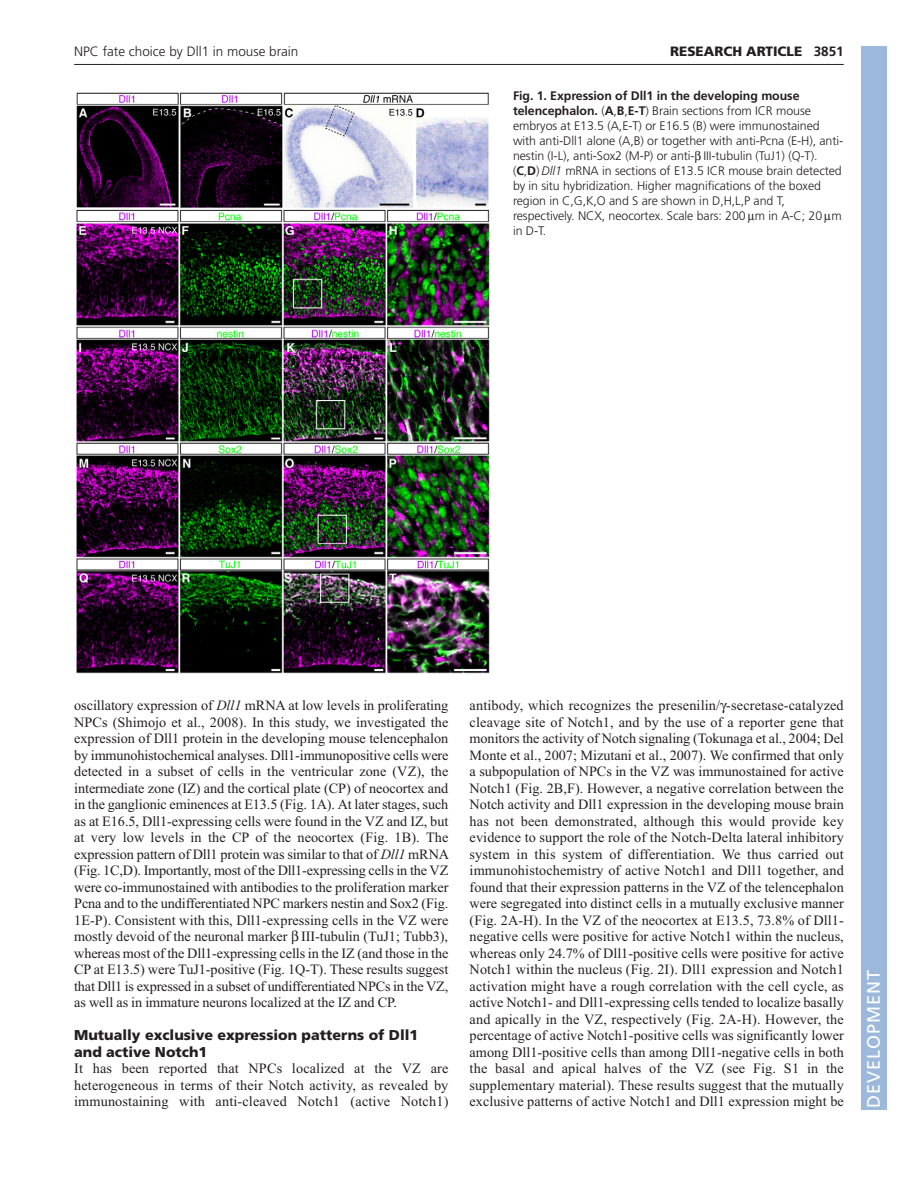
<style>
.page{position:relative;width:918px;height:1188px;background:#fff}
.page>*{position:absolute;margin:0;border:0;box-sizing:border-box;transform-origin:0 0}
.t1{font:18px "Frutiger LT Std";letter-spacing:.055em;color:#fff}
.t2{font:14.25px/16.5px "Times New Roman";color:#231f20;text-align:justify}
.t3{font:900 14.25px/16.5px "Frutiger LT Std";color:#231f20}
.t4{font:300 13.5px "Frutiger LT Std";color:#231f20}
.t5{font:900 13.5px "Frutiger LT Std";color:#231f20}
.t6{font:300 12.3px/15px "Frutiger LT Std";letter-spacing:-.005em;color:#231f20}
.s1{font-weight:700}
.s2{font-style:italic}
</style>
<div class="page">
<hr style="left:74px;top:64px;width:770px;height:1px;background:#231f20">
<img style="left:76px;top:92px;width:414px;height:582px">
<div style="left:861px;top:46px;width:25px;height:1064px;background:#9cb9db"></div>
<p class="t4" style="left:74px;top:46px;width:226px">NPC fate choice by Dll1 in mouse brain</p>
<p class="t5" style="left:670px;top:46px;width:175px">RESEARCH ARTICLE <span class="s1">3851</span></p>
<p class="t6" style="left:513px;top:89px;width:332px"><span class="s1">Fig. 1. Expression of Dll1 in the developing mouse telencephalon.</span> (<span class="s1">A</span>,<span class="s1">B</span>,<span class="s1">E-T</span>) Brain sections from ICR mouse embryos at E13.5 (A,E-T) or E16.5 (B) were immunostained with anti-Dll1 alone (A,B) or together with anti-Pcna (E-H), anti&shy;nestin (I-L), anti-Sox2 (M-P) or anti- III-tubulin (TuJ1) (Q-T). (<span class="s1">C</span>,<span class="s1">D</span>) <span class="s2">Dll1</span> mRNA in sections of E13.5 ICR mouse brain detected by in situ hybridization. Higher magnifications of the boxed region in C,G,K,O and S are shown in D,H,L,P and T, respectively. NCX, neocortex. Scale bars: 200 m in A-C; 20 m in D-T.</p>
<p class="t2" style="left:74px;top:699px;width:376px">oscillatory expression of <span class="s2">Dll1</span> mRNA at low levels in proliferating NPCs (Shimojo et al., 2008). In this study, we investigated the expression of Dll1 protein in the developing mouse telencephalon by immunohistochemical analyses. Dll1-immunopositive cells were detected in a subset of cells in the ventricular zone (VZ), the intermediate zone (IZ) and the cortical plate (CP) of neocortex and in the ganglionic eminences at E13.5 (Fig. 1A). At later stages, such as at E16.5, Dll1-expressing cells were found in the VZ and IZ, but at very low levels in the CP of the neocortex (Fig. 1B). The expression pattern of Dll1 protein was similar to that of <span class="s2">Dll1</span> mRNA (Fig. 1C,D). Importantly, most of the Dll1-expressing cells in the VZ were co-immunostained with antibodies to the proliferation marker Pcna and to the undifferentiated NPC markers nestin and Sox2 (Fig.<br>1E-P). Consistent with this, Dll1-expressing cells in the VZ were mostly devoid of the neuronal marker III-tubulin (TuJ1; Tubb3), whereas most of the Dll1-expressing cells in the IZ (and those in the CP at E13.5) were TuJ1-positive (Fig. 1Q-T). These results suggest that Dll1 is expressed in a subset of undifferentiated NPCs in the VZ, as well as in immature neurons localized at the IZ and CP.</p>
<p class="t3" style="left:74px;top:1028px;width:346px">Mutually exclusive expression patterns of Dll1 and active Notch1</p>
<p class="t2" style="left:74px;top:1062px;width:376px">It has been reported that NPCs localized at the VZ are heterogeneous in terms of their Notch activity, as revealed by immunostaining with anti-cleaved Notch1 (active Notch1)</p>
<p class="t2" style="left:470px;top:699px;width:376px">antibody, which recognizes the presenilin/ -secretase-catalyzed cleavage site of Notch1, and by the use of a reporter gene that monitors the activity of Notch signaling (Tokunaga et al., 2004; Del Monte et al., 2007; Mizutani et al., 2007). We confirmed that only a subpopulation of NPCs in the VZ was immunostained for active Notch1 (Fig. 2B,F). However, a negative correlation between the Notch activity and Dll1 expression in the developing mouse brain has not been demonstrated, although this would provide key evidence to support the role of the Notch-Delta lateral inhibitory system in this system of differentiation. We thus carried out immunohistochemistry of active Notch1 and Dll1 together, and found that their expression patterns in the VZ of the telencephalon were segregated into distinct cells in a mutually exclusive manner (Fig. 2A-H). In the VZ of the neocortex at E13.5, 73.8% of Dll1- negative cells were positive for active Notch1 within the nucleus, whereas only 24.7% of Dll1-positive cells were positive for active Notch1 within the nucleus (Fig. 2I). Dll1 expression and Notch1 activation might have a rough correlation with the cell cycle, as active Notch1- and Dll1-expressing cells tended to localize basally and apically in the VZ, respectively (Fig. 2A-H). However, the percentage of active Notch1-positive cells was significantly lower among Dll1-positive cells than among Dll1-negative cells in both the basal and apical halves of the VZ (see Fig. S1 in the supplementary material). These results suggest that the mutually exclusive patterns of active Notch1 and Dll1 expression might be</p>
<p class="t1" style="left:863px;top:1108px;width:140px;rotate:-90deg">DEVELOPMENT</p>
</div>
